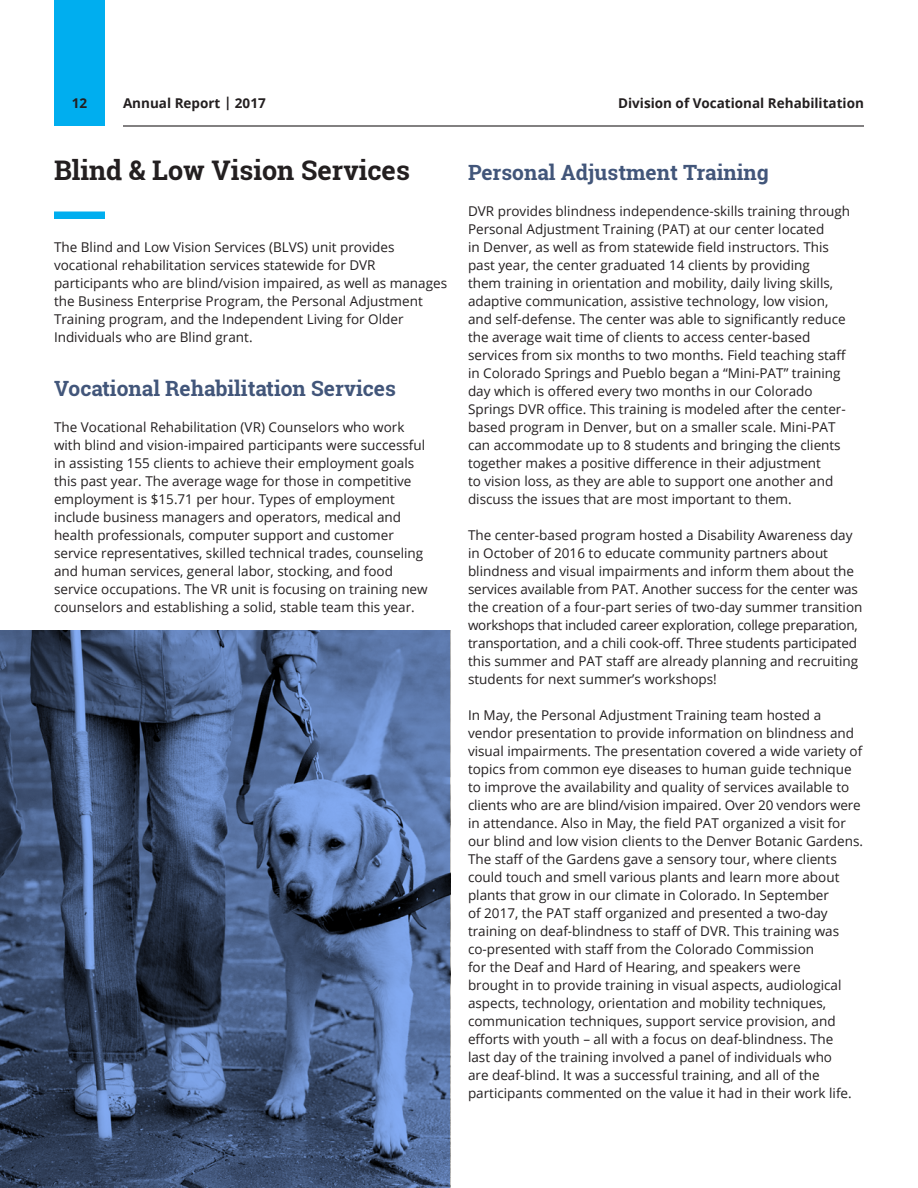
<style>
.page{position:relative;width:918px;height:1188px;background:#fff}
.page>*{position:absolute;margin:0;border:0;box-sizing:border-box;transform-origin:0 0}
.Basic_Copy{font:700 27px "Roboto Slab";color:#231f20}
.Basic_Copy-2{font:700 21px "Roboto Slab";color:#42567a}
.Basic_Copy-3{font:13.5px/18px "Open Sans";color:#231f20}
.t1{font:700 13.5px "Open Sans";color:#231f20}
</style>
<div class="page">
<div style="left:54px;top:0;width:51px;height:126px;background:#00aeef"></div>
<hr style="left:123px;top:125px;width:741px;height:2px;background:#231f20">
<div style="left:54px;top:212px;width:51px;height:7px;background:#00aeef"></div>
<svg style="left:0;top:630px;width:450px;height:558px;background:#465b82"></svg>
<p class="t1" style="left:72px;top:94px;width:17px">12</p>
<p class="t1" style="left:123px;top:94px;width:144px">Annual Report | 2017</p>
<p class="t1" style="left:618px;top:94px;width:247px">Division of Vocational Rehabilitation</p>
<p class="Basic_Copy" style="left:54px;top:152px;width:357px">Blind &amp; Low Vision Services</p>
<p class="Basic_Copy-3" style="left:54px;top:238px;width:395px">The Blind and Low Vision Services (BLVS) unit provides vocational rehabilitation services statewide for DVR participants who are blind/vision impaired, as well as manages the Business Enterprise Program, the Personal Adjustment Training program, and the Independent Living for Older Individuals who are Blind grant.</p>
<p class="Basic_Copy-2" style="left:54px;top:374px;width:343px">Vocational Rehabilitation Services</p>
<p class="Basic_Copy-3" style="left:54px;top:418px;width:375px">The Vocational Rehabilitation (VR) Counselors who work with blind and vision-impaired participants were successful in assisting 155 clients to achieve their employment goals this past year. The average wage for those in competitive employment is $15.71 per hour. Types of employment include business managers and operators, medical and health professionals, computer support and customer service representatives, skilled technical trades, counseling and human services, general labor, stocking, and food service occupations. The VR unit is focusing on training new counselors and establishing a solid, stable team this year.</p>
<p class="Basic_Copy-2" style="left:468px;top:158px;width:302px">Personal Adjustment Training</p>
<p class="Basic_Copy-3" style="left:468px;top:202px;width:384px">DVR provides blindness independence-skills training through Personal Adjustment Training (PAT) at our center located<br>in Denver, as well as from statewide field instructors. This past year, the center graduated 14 clients by providing<br>them training in orientation and mobility, daily living skills, adaptive communication, assistive technology, low vision, and self-defense. The center was able to significantly reduce the average wait time of clients to access center-based services from six months to two months. Field teaching staff in Colorado Springs and Pueblo began a “Mini-PAT” training day which is offered every two months in our Colorado Springs DVR office. This training is modeled after the center&shy;based program in Denver, but on a smaller scale. Mini-PAT can accommodate up to 8 students and bringing the clients together makes a positive difference in their adjustment<br>to vision loss, as they are able to support one another and discuss the issues that are most important to them.</p>
<p class="Basic_Copy-3" style="left:468px;top:526px;width:396px">The center-based program hosted a Disability Awareness day in October of 2016 to educate community partners about blindness and visual impairments and inform them about the services available from PAT. Another success for the center was the creation of a four-part series of two-day summer transition workshops that included career exploration, college preparation, transportation, and a chili cook-off. Three students participated this summer and PAT staff are already planning and recruiting students for next summer’s workshops!</p>
<p class="Basic_Copy-3" style="left:468px;top:706px;width:397px">In May, the Personal Adjustment Training team hosted a vendor presentation to provide information on blindness and visual impairments. The presentation covered a wide variety of topics from common eye diseases to human guide technique to improve the availability and quality of services available to clients who are are blind/vision impaired. Over 20 vendors were in attendance. Also in May, the field PAT organized a visit for our blind and low vision clients to the Denver Botanic Gardens.<br>The staff of the Gardens gave a sensory tour, where clients could touch and smell various plants and learn more about plants that grow in our climate in Colorado. In September<br>of 2017, the PAT staff organized and presented a two-day training on deaf-blindness to staff of DVR. This training was co-presented with staff from the Colorado Commission<br>for the Deaf and Hard of Hearing, and speakers were<br>brought in to provide training in visual aspects, audiological aspects, technology, orientation and mobility techniques, communication techniques, support service provision, and efforts with youth – all with a focus on deaf-blindness. The<br>last day of the training involved a panel of individuals who<br>are deaf-blind. It was a successful training, and all of the participants commented on the value it had in their work life.</p>
</div>
